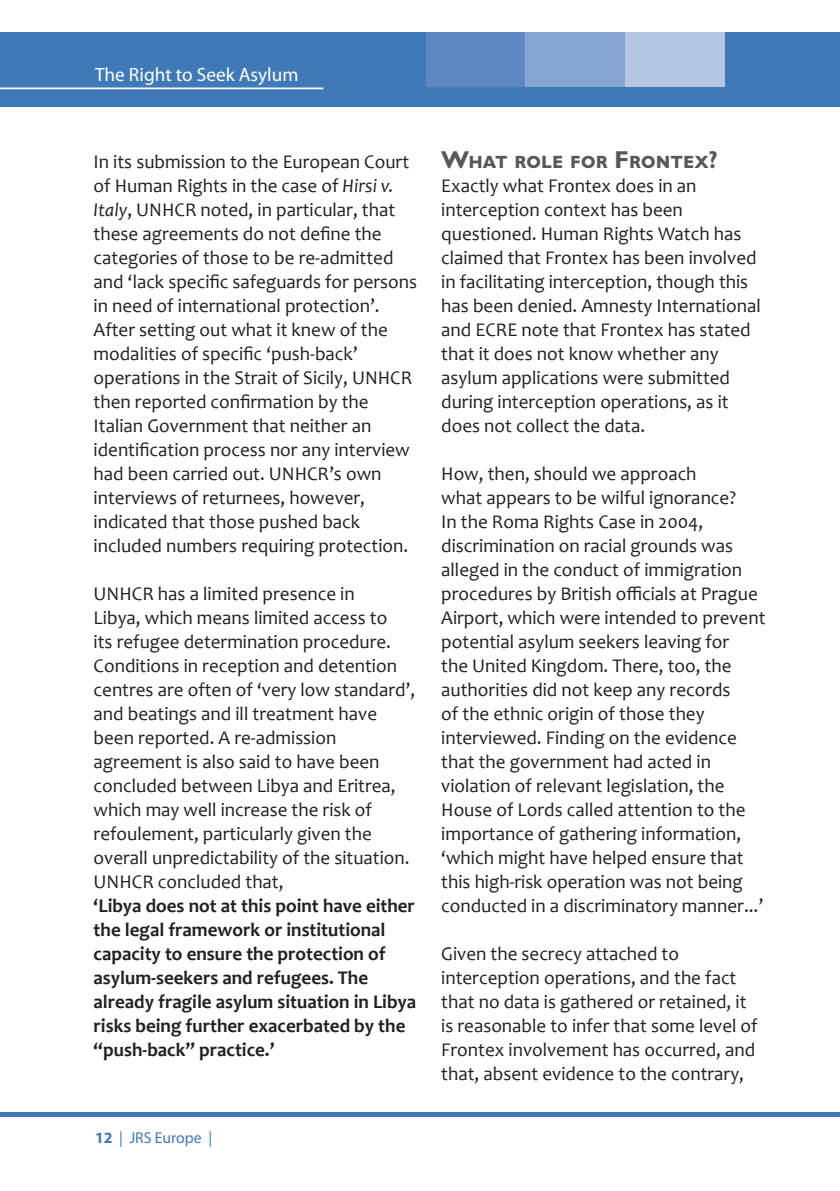
<style>
.page{position:relative;width:840px;height:1191px;background:#fff}
.page>*{position:absolute;margin:0;border:0;box-sizing:border-box;transform-origin:0 0}
.t1{font:700 24.4px "Gill Sans MT Pro";color:#57585a}
.t2{font:19.4px/24px "Candara";color:#231f20}
.t3{font:700 19.4px/24px "Candara";color:#231f20}
.t4{font:19.2px "Myriad Pro";color:#fff}
.t5{font:15.8px "Myriad Pro";color:#4079b8}
.s1{font-style:italic}
.s2{font-weight:700}
</style>
<div class="page">
<div style="left:0;top:32px;width:839px;height:74px;background:#4079b8"></div>
<div style="left:426px;top:32px;width:99px;height:54px;background:#5d88c1"></div>
<div style="left:525px;top:32px;width:99px;height:54px;background:#86a5d1"></div>
<div style="left:624px;top:32px;width:99px;height:54px;background:#b4c7e2"></div>
<hr style="left:0;top:88px;width:323px;height:1px;background:#fff">
<div style="left:0;top:1111px;width:839px;height:5px;background:#4079b8"></div>
<p class="t4" style="left:95px;top:63px;width:205px">The Right to Seek Asylum</p>
<p class="t2" style="left:94px;top:150px;width:325px">In its submission to the European Court of Human Rights in the case of <span class="s1">Hirsi v.<br>Italy</span>, UNHCR noted, in particular, that these agreements do not define the categories of those to be re-admitted and ‘lack specific safeguards for persons in need of international protection’.<br>After setting out what it knew of the modalities of specific ‘push-back’ operations in the Strait of Sicily, UNHCR then reported confirmation by the Italian Government that neither an identification process nor any interview had been carried out. UNHCR’s own interviews of returnees, however, indicated that those pushed back included numbers requiring protection.</p>
<p class="t2" style="left:94px;top:582px;width:323px">UNHCR has a limited presence in<br>Libya, which means limited access to<br>its refugee determination procedure.<br>Conditions in reception and detention centres are often of ‘very low standard’, and beatings and ill treatment have been reported. A re-admission agreement is also said to have been concluded between Libya and Eritrea, which may well increase the risk of refoulement, particularly given the overall unpredictability of the situation.<br>UNHCR concluded that,</p>
<p class="t3" style="left:94px;top:894px;width:324px">‘Libya does not at this point have either the legal framework or institutional capacity to ensure the protection of asylum-seekers and refugees. The already fragile asylum situation in Libya risks being further exacerbated by the “push-back” practice.’</p>
<p class="t5" style="left:95px;top:1128px;width:118px"><span class="s2">12</span> | JRS Europe |</p>
<p class="t1" style="left:441px;top:145px;width:278px">What role for Frontex?</p>
<p class="t2" style="left:441px;top:174px;width:321px">Exactly what Frontex does in an interception context has been questioned. Human Rights Watch has claimed that Frontex has been involved in facilitating interception, though this has been denied. Amnesty International and ECRE note that Frontex has stated that it does not know whether any asylum applications were submitted during interception operations, as it does not collect the data.</p>
<p class="t2" style="left:441px;top:462px;width:325px">How, then, should we approach<br>what appears to be wilful ignorance?<br>In the Roma Rights Case in 2004, discrimination on racial grounds was alleged in the conduct of immigration procedures by British officials at Prague Airport, which were intended to prevent potential asylum seekers leaving for<br>the United Kingdom. There, too, the authorities did not keep any records<br>of the ethnic origin of those they interviewed. Finding on the evidence that the government had acted in violation of relevant legislation, the House of Lords called attention to the importance of gathering information, ‘which might have helped ensure that this high-risk operation was not being conducted in a discriminatory manner...’</p>
<p class="t2" style="left:441px;top:942px;width:318px">Given the secrecy attached to interception operations, and the fact that no data is gathered or retained, it is reasonable to infer that some level of Frontex involvement has occurred, and that, absent evidence to the contrary,</p>
</div>
